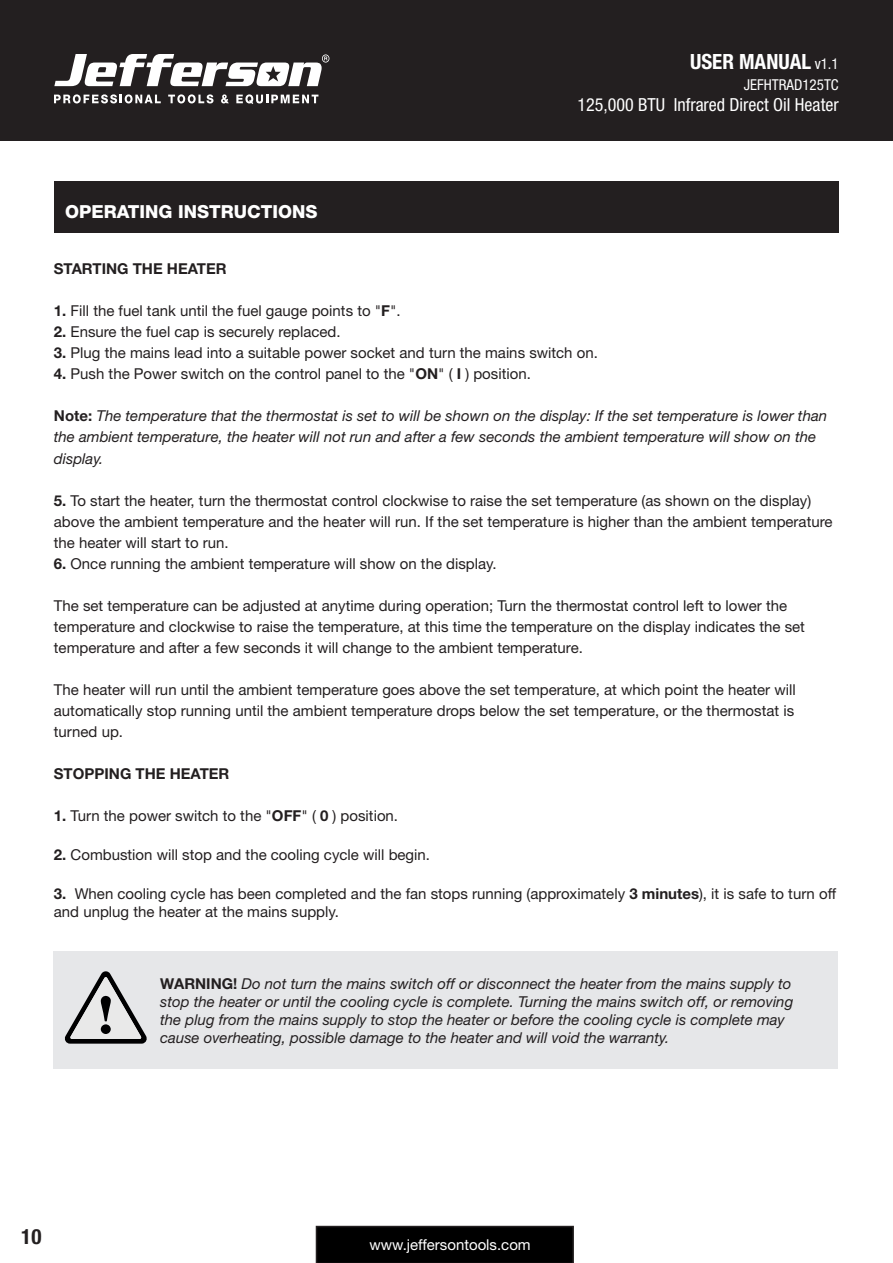
<style>
.page{position:relative;width:893px;height:1263px;background:#fff}
.page>*{position:absolute;margin:0;border:0;box-sizing:border-box;transform-origin:0 0}
.t1{font:700 condensed 21px "Helvetica Neue LT Std";color:#fff}
.t2{font:700 condensed 21px "Helvetica Neue LT Std";color:#231f20}
.t3{font:condensed 18px "Helvetica Neue LT Std";color:#fff}
.t4{font:800 18px "Helvetica Neue LT Std";color:#fff}
.t5{font:15px/21px "Helvetica Neue LT Std";color:#231f20}
.t6{font:italic 15px/18px "Helvetica Neue LT Std";color:#231f20}
.t7{font:700 15px "Helvetica Neue LT Std";color:#231f20}
.t8{font:15px "Helvetica Neue LT Std";color:#fff}
.t9{font:condensed 15px "Helvetica Neue LT Std";color:#fff}
.s1{font-weight:400;font-size:15px}
.s2{font-weight:700}
.s3{font-weight:700;font-style:normal}
</style>
<div class="page">
<div style="left:0;top:0;width:892px;height:141px;background:#231f20"></div>
<svg style="left:316px;top:1226px;width:258px;height:37px;background:#010101"></svg>
<svg style="left:54px;top:94px;width:107px;height:9px"></svg>
<svg style="left:168px;top:94px;width:45px;height:9px"></svg>
<svg style="left:221px;top:94px;width:8px;height:9px"></svg>
<svg style="left:236px;top:94px;width:82px;height:10px"></svg>
<svg style="left:54px;top:54px;width:275px;height:32px"></svg>
<div style="left:54px;top:951px;width:784px;height:118px;background:#e6e7e9"></div>
<div style="left:54px;top:181px;width:785px;height:51px;background:#231f20"></div>
<svg style="left:65px;top:971px;width:82px;height:73px"></svg>
<div style="left:101px;top:1024px;width:10px;height:10px;background:#000001;border-radius:50%"></div>
<p class="t4" style="left:65px;top:201px;width:254px">OPERATING INSTRUCTIONS</p>
<h1 class="t1" style="left:690px;top:49px;width:150px">USER MANUAL <span class="s1">v1.1</span></h1>
<p class="t9" style="left:744px;top:76px;width:96px">JEFHTRAD125TC</p>
<p class="t3" style="left:577px;top:94px;width:263px">125,000 BTU Infrared Direct Oil Heater</p>
<p class="t7" style="left:54px;top:260px;width:174px">STARTING THE HEATER</p>
<p class="t5" style="left:54px;top:300px;width:348px"><span class="s2">1.</span> Fill the fuel tank until the fuel gauge points to "<span class="s2">F</span>".</p>
<p class="t5" style="left:54px;top:321px;width:288px"><span class="s2">2.</span> Ensure the fuel cap is securely replaced.</p>
<p class="t5" style="left:54px;top:342px;width:546px"><span class="s2">3.</span> Plug the mains lead into a suitable power socket and turn the mains switch on.</p>
<p class="t5" style="left:54px;top:363px;width:479px"><span class="s2">4.</span> Push the Power switch on the control panel to the "<span class="s2">ON</span>" ( <span class="s2">I</span> ) position.</p>
<p class="t6" style="left:54px;top:405px;width:775px;line-height:21px"><span class="s3">Note:</span> The temperature that the thermostat is set to will be shown on the display: If the set temperature is lower than the ambient temperature, the heater will not run and after a few seconds the ambient temperature will show on the display.</p>
<p class="t5" style="left:54px;top:489px;width:780px"><span class="s2">5.</span> To start the heater, turn the thermostat control clockwise to raise the set temperature (as shown on the display) above the ambient temperature and the heater will run. If the set temperature is higher than the ambient temperature the heater will start to run.</p>
<p class="t5" style="left:54px;top:552px;width:444px"><span class="s2">6.</span> Once running the ambient temperature will show on the display.</p>
<p class="t5" style="left:54px;top:594px;width:753px">The set temperature can be adjusted at anytime during operation; Turn the thermostat control left to lower the temperature and clockwise to raise the temperature, at this time the temperature on the display indicates the set temperature and after a few seconds it will change to the ambient temperature.</p>
<p class="t5" style="left:54px;top:678px;width:743px;text-align:justify">The heater will run until the ambient temperature goes above the set temperature, at which point the heater will automatically stop running until the ambient temperature drops below the set temperature, or the thermostat is turned up.</p>
<p class="t7" style="left:54px;top:764px;width:177px">STOPPING THE HEATER</p>
<p class="t5" style="left:54px;top:804px;width:346px"><span class="s2">1.</span> Turn the power switch to the "<span class="s2">OFF</span>" ( <span class="s2">0</span> ) position.</p>
<p class="t5" style="left:54px;top:843px;width:378px"><span class="s2">2.</span> Combustion will stop and the cooling cycle will begin.</p>
<p class="t5" style="left:54px;top:884px;width:784px;line-height:18px"><span class="s2">3.</span> When cooling cycle has been completed and the fan stops running (approximately <span class="s2">3 minutes</span>), it is safe to turn off and unplug the heater at the mains supply.</p>
<p class="t6" style="left:160px;top:974px;width:635px"><span class="s3">WARNING!</span> Do not turn the mains switch off or disconnect the heater from the mains supply to stop the heater or until the cooling cycle is complete. Turning the mains switch off, or removing the plug from the mains supply to stop the heater or before the cooling cycle is complete may cause overheating, possible damage to the heater and will void the warranty.</p>
<h1 class="t2" style="left:21px;top:1224px;width:22px">10</h1>
<p class="t8" style="left:369px;top:1235px;width:163px">www.jeffersontools.com</p>
</div>
